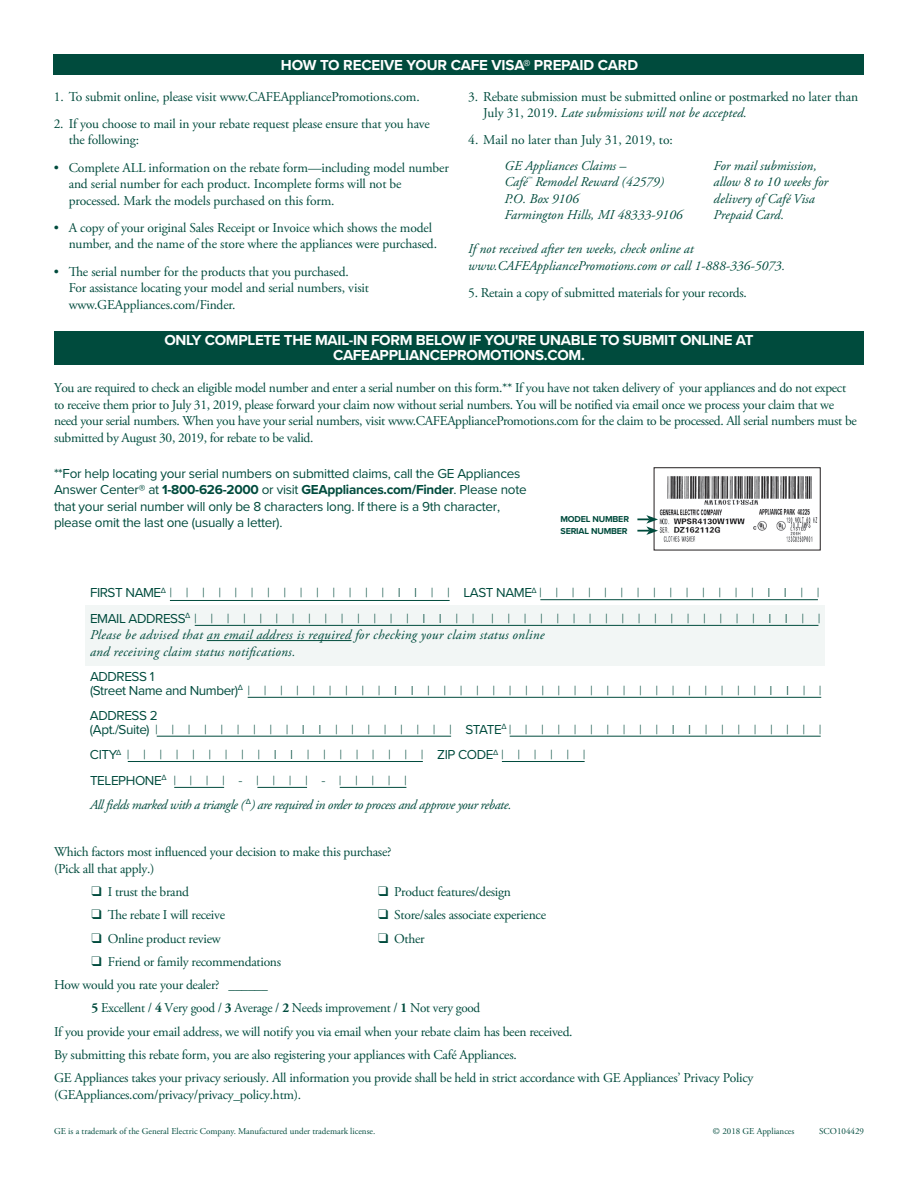
<style>
.page{position:relative;width:918px;height:1188px;background:#fff}
.page>*{position:absolute;margin:0;border:0;box-sizing:border-box;transform-origin:0 0}
.t1{font:700 15px/15px "Proxima Nova";letter-spacing:-.02em;color:#fff;text-align:center}
.t2{font:13.5px/16.5px "Adobe Garamond Pro";letter-spacing:-.02em;color:#004b3d}
.t3{font:300 13.5px/25.5px "Proxima Nova";letter-spacing:1em;color:#004b3d}
.t4{font:13.5px/16.5px "Proxima Nova";letter-spacing:-.02em;color:#004b3d}
.t5{font:italic 13.5px/16.5px "Adobe Garamond Pro";color:#004b3d}
.t6{font:italic 13.5px/16.5px "Adobe Garamond Pro";letter-spacing:.02em;color:#004b3d}
.t7{font:italic 13.5px "Adobe Garamond Pro";letter-spacing:-.03em;color:#004b3d}
.t8{font:13.5px "Adobe Garamond Pro";color:#004b3d}
.t9{font:9px "Adobe Garamond Pro";color:#004b3d}
.t10{font:700 8.85px "Proxima Nova";letter-spacing:-.02em;color:#004b3d}
.s1{font-style:italic}
.s2{font-weight:700}
.s3{font-weight:400}
</style>
<div class="page">
<div style="left:54px;top:331px;width:810px;height:33px;background:#004b3d"></div>
<div style="left:54px;top:54px;width:810px;height:21px;background:#004b3d"></div>
<img style="left:660px;top:476px;width:158px;height:66px">
<div style="left:654px;top:467px;width:167px;height:84px;border:1px solid #231f20"></div>
<svg style="left:637px;top:515px;width:21px;height:20px"></svg>
<div style="left:85px;top:605px;width:739px;height:60px;background:#f2f6f5"></div>
<hr style="left:207px;top:640px;width:145px;height:1px;background:#004b3d">
<hr style="left:502px;top:761px;width:83px;height:1px;background:#004b3d">
<hr style="left:170px;top:600px;width:280px;height:1px;background:#004b3d">
<hr style="left:195px;top:625px;width:623px;height:1px;background:#004b3d">
<hr style="left:248px;top:697px;width:573px;height:1px;background:#004b3d">
<hr style="left:157px;top:736px;width:294px;height:1px;background:#004b3d">
<hr style="left:510px;top:736px;width:311px;height:1px;background:#004b3d">
<hr style="left:128px;top:761px;width:295px;height:1px;background:#004b3d">
<hr style="left:174px;top:787px;width:50px;height:1px;background:#004b3d">
<hr style="left:257px;top:787px;width:50px;height:1px;background:#004b3d">
<hr style="left:340px;top:787px;width:66px;height:1px;background:#004b3d">
<hr style="left:540px;top:599px;width:278px;height:1px;background:#004b3d">
<p class="t1" style="left:281px;top:58px;width:359px">HOW TO RECEIVE YOUR CAFE VISA® PREPAID CARD</p>
<p class="t2" style="left:483px;top:88px;width:377px;text-indent:-15px">3. Rebate submission must be submitted online or postmarked no later than<br>July 31, 2019. <span class="s1">Late submissions will not be accepted.</span></p>
<p class="t8" style="left:468px;top:132px;width:206px">4. Mail no later than July 31, 2019, to:</p>
<p class="t2" style="left:54px;top:89px;width:368px">1. To submit online, please visit www.CAFEAppliancePromotions.com.</p>
<p class="t2" style="left:69px;top:116px;width:363px;text-indent:-15px">2. If you choose to mail in your rebate request please ensure that you have the following:</p>
<p class="t2" style="left:69px;top:160px;width:382px;text-indent:-15px">• Complete ALL information on the rebate form—including model number and serial number for each product. Incomplete forms will not be processed. Mark the models purchased on this form.</p>
<p class="t2" style="left:69px;top:220px;width:370px;text-indent:-15px">• A copy of your original Sales Receipt or Invoice which shows the model number, and the name of the store where the appliances were purchased.</p>
<p class="t2" style="left:69px;top:264px;width:302px;text-indent:-15px">• The serial number for the products that you purchased.<br>For assistance locating your model and serial numbers, visit www.GEAppliances.com/Finder.</p>
<p class="t5" style="left:505px;top:158px;width:180px">GE Appliances Claims –<br>Café<sup>™</sup> Remodel Reward (42579)<br>P.O. Box 9106<br>Farmington Hills, MI 48333-9106</p>
<p class="t5" style="left:714px;top:158px;width:116px">For mail submission, allow 8 to 10 weeks for delivery of Café Visa<br>Prepaid Card.</p>
<p class="t5" style="left:468px;top:241px;width:318px">If not received after ten weeks, check online at www.CAFEAppliancePromotions.com or call 1-888-336-5073.</p>
<p class="t2" style="left:468px;top:285px;width:280px">5. Retain a copy of submitted materials for your records.</p>
<p class="t1" style="left:164px;top:333px;width:591px">ONLY COMPLETE THE MAIL-IN FORM BELOW IF YOU'RE UNABLE TO SUBMIT ONLINE AT<br>CAFEAPPLIANCEPROMOTIONS.COM.</p>
<p class="t2" style="left:54px;top:380px;width:804px">You are required to check an eligible model number and enter a serial number on this form.** If you have not taken delivery of your appliances and do not expect to receive them prior to July 31, 2019, please forward your claim now without serial numbers. You will be notified via email once we process your claim that we need your serial numbers. When you have your serial numbers, visit www.CAFEAppliancePromotions.com for the claim to be processed. All serial numbers must be submitted by August 30, 2019, for rebate to be valid.</p>
<p class="t4" style="left:54px;top:465px;width:474px">**For help locating your serial numbers on submitted claims, call the GE Appliances Answer Center® at <span class="s2">1-800-626-2000</span> or visit <span class="s2">GEAppliances.com/Finder</span>. Please note that your serial number will only be 8 characters long. If there is a 9th character, please omit the last one (usually a letter).</p>
<p class="t10" style="left:561px;top:524px;width:69px">SERIAL NUMBER</p>
<p class="t10" style="left:561px;top:512px;width:70px">MODEL NUMBER</p>
<p class="t3" style="left:90px;top:579px;width:732px"><span class="s3">FIRST NAME</span><sup>∆</sup>||||||||||||||II||<span class="s3">LAST NAME</span><sup>∆</sup>||||||||||||||II||<br><span class="s3">EMAIL ADDRESS</span><sup>∆</sup>||||||||||||||II|| |||||||||||||||||II||</p>
<p class="t6" style="left:90px;top:627px;width:456px">Please be advised that an email address is required for checking your claim status online and receiving claim status notifications.</p>
<p class="t3" style="left:90px;top:669px;width:733px;line-height:13.5px"><span class="s3">ADDRESS 1<br>(Street Name and Number)</span><sup>∆</sup> |||||||||II|||||||||||||||||||||II||</p>
<p class="t3" style="left:90px;top:708px;width:733px;line-height:13.5px"><span class="s3">ADDRESS 2<br>(Apt./Suite)</span> |||||||||II||||||||<span class="s3">STATE</span><sup>∆</sup> ||||||||||II||||||||</p>
<p class="t3" style="left:90px;top:741px;width:497px"><span class="s3">CITY</span><sup>∆</sup> |||||||||II||||||||<span class="s3">ZIP CODE</span><sup>∆</sup>||||||<br><span class="s3">TELEPHONE</span><sup>∆</sup> ||||-||||-|||||</p>
<p class="t7" style="left:90px;top:796px;width:423px">All fields marked with a triangle (<sup>∆</sup>) are required in order to process and approve your rebate.</p>
<p class="t2" style="left:54px;top:844px;width:339px">Which factors most influenced your decision to make this purchase? (Pick all that apply.)</p>
<p class="t2" style="left:92px;top:884px;width:99px">❑ I trust the brand</p>
<p class="t2" style="left:378px;top:884px;width:134px">❑ Product features/design</p>
<p class="t2" style="left:92px;top:907px;width:135px">❑ The rebate I will receive</p>
<p class="t2" style="left:378px;top:907px;width:170px">❑ Store/sales associate experience</p>
<p class="t2" style="left:92px;top:931px;width:131px">❑ Online product review</p>
<p class="t2" style="left:378px;top:931px;width:48px">❑ Other</p>
<p class="t2" style="left:92px;top:954px;width:191px">❑ Friend or family recommendations</p>
<p class="t2" style="left:54px;top:977px;width:215px">How would you rate your dealer? ______</p>
<p class="t2" style="left:92px;top:1000px;width:390px"><span class="s2">5</span> Excellent / <span class="s2">4</span> Very good / <span class="s2">3</span> Average / <span class="s2">2</span> Needs improvement / <span class="s2">1</span> Not very good</p>
<p class="t2" style="left:54px;top:1024px;width:520px">If you provide your email address, we will notify you via email when your rebate claim has been received.</p>
<p class="t2" style="left:54px;top:1047px;width:464px">By submitting this rebate form, you are also registering your appliances with Café Appliances.</p>
<p class="t2" style="left:54px;top:1070px;width:701px">GE Appliances takes your privacy seriously. All information you provide shall be held in strict accordance with GE Appliances’ Privacy Policy</p>
<p class="t2" style="left:54px;top:1087px;width:249px">(GEAppliances.com/privacy/privacy_policy.htm).</p>
<p class="t9" style="left:54px;top:1126px;width:323px">GE is a trademark of the General Electric Company. Manufactured under trademark license.</p>
<p class="t9" style="left:713px;top:1126px;width:83px">© 2018 GE Appliances</p>
<p class="t9" style="left:819px;top:1126px;width:46px">SCO104429</p>
</div>
